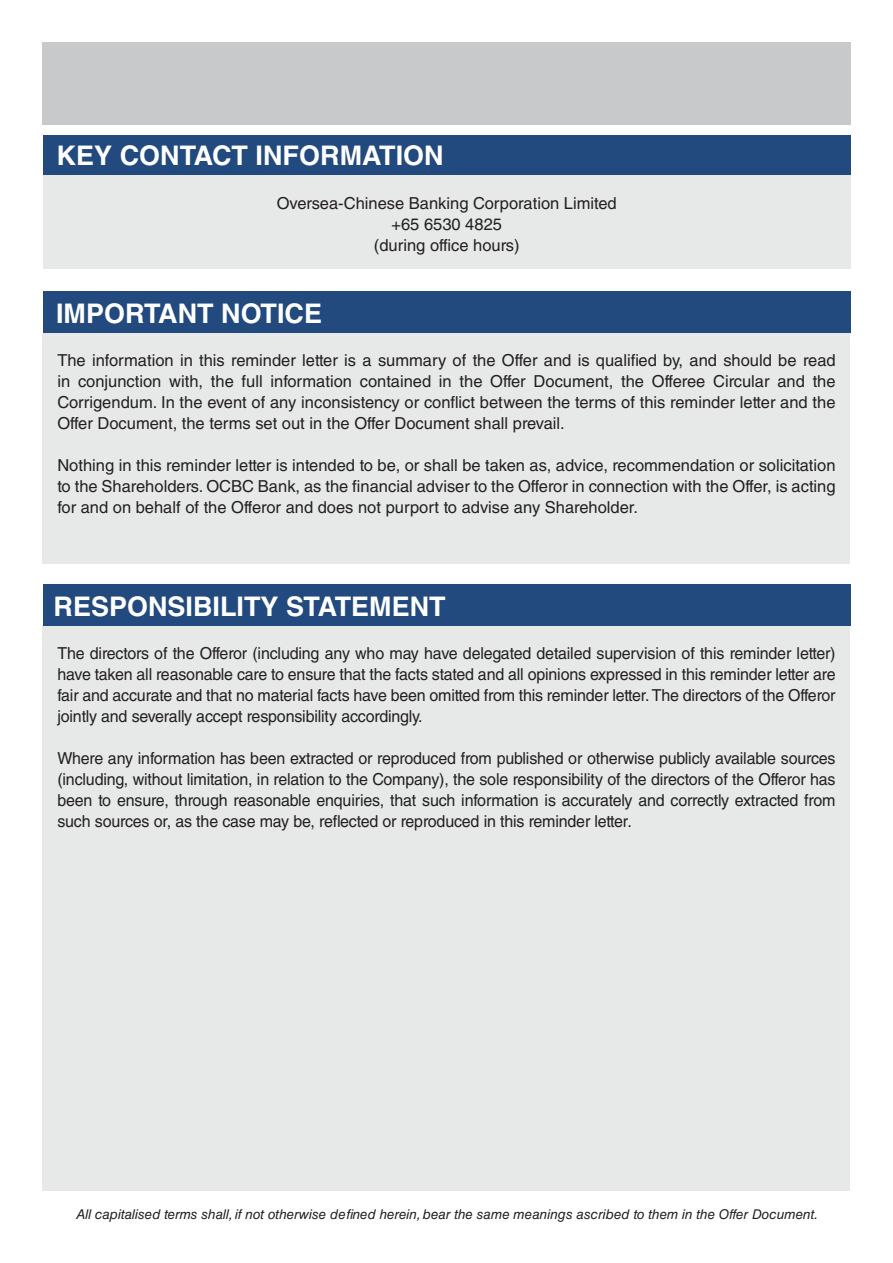
<style>
.page{position:relative;width:893px;height:1263px;background:#fff}
.page>*{position:absolute;margin:0;border:0;box-sizing:border-box;transform-origin:0 0}
.t1{font:700 27px "Helvetica LT Std";color:#fff}
.t2{font:16.5px/21px "Helvetica LT Std";color:#231f20;text-align:justify}
.t3{font:italic 13.5px "Helvetica LT Std";color:#231f20}
</style>
<div class="page">
<div style="left:43px;top:43px;width:807px;height:82px;background:#c7c9cb"></div>
<div style="left:43px;top:333px;width:807px;height:230px;background:#e7e8e8"></div>
<div style="left:43px;top:291px;width:807px;height:41px;background:#224a7e"></div>
<div style="left:43px;top:626px;width:807px;height:565px;background:#e7e8e8"></div>
<div style="left:43px;top:585px;width:807px;height:41px;background:#224a7e"></div>
<div style="left:43px;top:135px;width:807px;height:41px;background:#224a7e"></div>
<div style="left:43px;top:176px;width:807px;height:93px;background:#e7e8e8"></div>
<h1 class="t1" style="left:57px;top:139px;width:389px">KEY CONTACT INFORMATION</h1>
<p class="t2" style="left:277px;top:193px;width:342px;text-align:center">Oversea-Chinese Banking Corporation Limited +65 6530 4825<br>(during office hours)</p>
<h1 class="t1" style="left:56px;top:297px;width:267px">IMPORTANT NOTICE</h1>
<p class="t2" style="left:57px;top:350px;width:780px">The information in this reminder letter is a summary of the Offer and is qualified by, and should be read in conjunction with, the full information contained in the Offer Document, the Offeree Circular and the Corrigendum. In the event of any inconsistency or conflict between the terms of this reminder letter and the Offer Document, the terms set out in the Offer Document shall prevail.</p>
<p class="t2" style="left:57px;top:455px;width:780px">Nothing in this reminder letter is intended to be, or shall be taken as, advice, recommendation or solicitation to the Shareholders. OCBC Bank, as the financial adviser to the Offeror in connection with the Offer, is acting for and on behalf of the Offeror and does not purport to advise any Shareholder.</p>
<h1 class="t1" style="left:54px;top:590px;width:394px">RESPONSIBILITY STATEMENT</h1>
<p class="t2" style="left:57px;top:642px;width:780px">The directors of the Offeror (including any who may have delegated detailed supervision of this reminder letter) have taken all reasonable care to ensure that the facts stated and all opinions expressed in this reminder letter are fair and accurate and that no material facts have been omitted from this reminder letter. The directors of the Offeror jointly and severally accept responsibility accordingly.</p>
<p class="t2" style="left:57px;top:747px;width:780px">Where any information has been extracted or reproduced from published or otherwise publicly available sources (including, without limitation, in relation to the Company), the sole responsibility of the directors of the Offeror has been to ensure, through reasonable enquiries, that such information is accurately and correctly extracted from such sources or, as the case may be, reflected or reproduced in this reminder letter.</p>
<p class="t3" style="left:76px;top:1206px;width:743px">All capitalised terms shall, if not otherwise defined herein, bear the same meanings ascribed to them in the Offer Document.</p>
</div>
